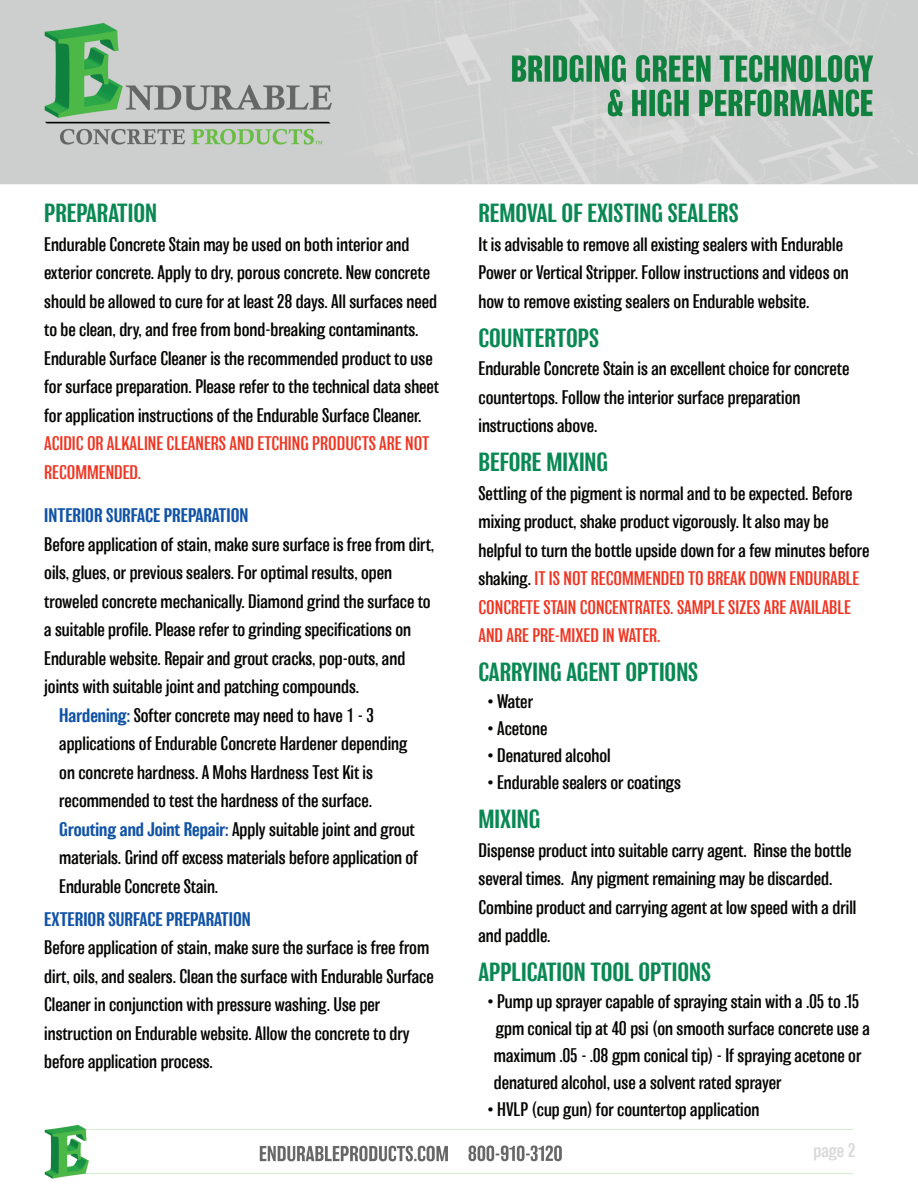
<style>
.page{position:relative;width:918px;height:1188px;background:#fff}
.page>*{position:absolute;margin:0;border:0;box-sizing:border-box;transform-origin:0 0}
.t1{font:500 24px "Balboa W01";color:#098853}
.t2{font:300 18px/28.5px "Balboa W01";color:#050504}
.t3{font:300 18px/28.5px "Balboa W01";color:#ef3522}
.t4{font:500 18px "Balboa W01";color:#1153a5}
.t5{font:300 18px "Balboa W01";color:#d8d8d8}
.s1{font-weight:500;color:#1153a5}
.s2{color:#ef3522}
</style>
<div class="page">
<img style="left:0;top:0;width:918px;height:1179px">
<h1 class="t1" style="left:44px;top:200px;width:114px">PREPARATION</h1>
<p class="t2" style="left:44px;top:230px;width:396px">Endurable Concrete Stain may be used on both interior and exterior concrete. Apply to dry, porous concrete. New concrete should be allowed to cure for at least 28 days. All surfaces need to be clean, dry, and free from bond-breaking contaminants.<br>Endurable Surface Cleaner is the recommended product to use for surface preparation. Please refer to the technical data sheet for application instructions of the Endurable Surface Cleaner.</p>
<p class="t3" style="left:44px;top:430px;width:387px">ACIDIC OR ALKALINE CLEANERS AND ETCHING PRODUCTS ARE NOT<br>RECOMMENDED.</p>
<p class="t4" style="left:44px;top:506px;width:206px">INTERIOR SURFACE PREPARATION</p>
<p class="t2" style="left:44px;top:530px;width:392px">Before application of stain, make sure surface is free from dirt,</p>
<p class="t2" style="left:44px;top:559px;width:349px">oils, glues, or previous sealers. For optimal results, open</p>
<p class="t2" style="left:44px;top:587px;width:388px">troweled concrete mechanically. Diamond grind the surface to</p>
<p class="t2" style="left:44px;top:616px;width:368px">a suitable profile. Please refer to grinding specifications on</p>
<p class="t2" style="left:44px;top:644px;width:363px">Endurable website. Repair and grout cracks, pop-outs, and</p>
<p class="t2" style="left:44px;top:673px;width:316px">joints with suitable joint and patching compounds.</p>
<p class="t2" style="left:59px;top:701px;width:316px"><span class="s1">Hardening:</span> Softer concrete may need to have 1 - 3</p>
<p class="t2" style="left:59px;top:730px;width:350px">applications of Endurable Concrete Hardener depending</p>
<p class="t2" style="left:59px;top:758px;width:315px">on concrete hardness. A Mohs Hardness Test Kit is</p>
<p class="t2" style="left:59px;top:787px;width:314px">recommended to test the hardness of the surface.</p>
<p class="t2" style="left:59px;top:815px;width:357px"><span class="s1">Grouting and Joint Repair:</span> Apply suitable joint and grout</p>
<p class="t2" style="left:59px;top:844px;width:361px">materials. Grind off excess materials before application of</p>
<p class="t2" style="left:59px;top:872px;width:161px">Endurable Concrete Stain.</p>
<p class="t4" style="left:44px;top:909px;width:208px">EXTERIOR SURFACE PREPARATION</p>
<p class="t2" style="left:44px;top:934px;width:391px">Before application of stain, make sure the surface is free from dirt, oils, and sealers. Clean the surface with Endurable Surface Cleaner in conjunction with pressure washing. Use per instruction on Endurable website. Allow the concrete to dry before application process.</p>
<h1 class="t1" style="left:479px;top:200px;width:262px">REMOVAL OF EXISTING SEALERS</h1>
<p class="t2" style="left:479px;top:230px;width:372px">It is advisable to remove all existing sealers with Endurable<br>Power or Vertical Stripper. Follow instructions and videos on how to remove existing sealers on Endurable website.</p>
<h1 class="t1" style="left:479px;top:325px;width:122px">COUNTERTOPS</h1>
<p class="t2" style="left:479px;top:355px;width:372px">Endurable Concrete Stain is an excellent choice for concrete countertops. Follow the interior surface preparation instructions above.</p>
<h1 class="t1" style="left:479px;top:449px;width:131px">BEFORE MIXING</h1>
<p class="t2" style="left:479px;top:479px;width:392px">Settling of the pigment is normal and to be expected. Before mixing product, shake product vigorously. It also may be helpful to turn the bottle upside down for a few minutes before shaking. <span class="s2">IT IS NOT RECOMMENDED TO BREAK DOWN ENDURABLE CONCRETE STAIN CONCENTRATES. SAMPLE SIZES ARE AVAILABLE AND ARE PRE-MIXED IN WATER.</span></p>
<h1 class="t1" style="left:479px;top:659px;width:221px">CARRYING AGENT OPTIONS</h1>
<p class="t2" style="left:488px;top:688px;width:47px">• Water</p>
<p class="t2" style="left:488px;top:715px;width:61px">• Acetone</p>
<p class="t2" style="left:488px;top:742px;width:125px">• Denatured alcohol</p>
<p class="t2" style="left:488px;top:769px;width:195px">• Endurable sealers or coatings</p>
<h1 class="t1" style="left:479px;top:806px;width:63px">MIXING</h1>
<p class="t2" style="left:479px;top:836px;width:379px">Dispense product into suitable carry agent. Rinse the bottle several times. Any pigment remaining may be discarded.<br>Combine product and carrying agent at low speed with a drill and paddle.</p>
<h1 class="t1" style="left:479px;top:959px;width:234px">APPLICATION TOOL OPTIONS</h1>
<p class="t2" style="left:494px;top:988px;width:377px;line-height:27px;text-indent:-6px">• Pump up sprayer capable of spraying stain with a .05 to .15 gpm conical tip at 40 psi (on smooth surface concrete use a maximum .05 - .08 gpm conical tip) - If spraying acetone or denatured alcohol, use a solvent rated sprayer</p>
<p class="t2" style="left:488px;top:1096px;width:273px">• HVLP (cup gun) for countertop application</p>
<p class="t5" style="left:814px;top:1141px;width:44px">page 2</p>
</div>
